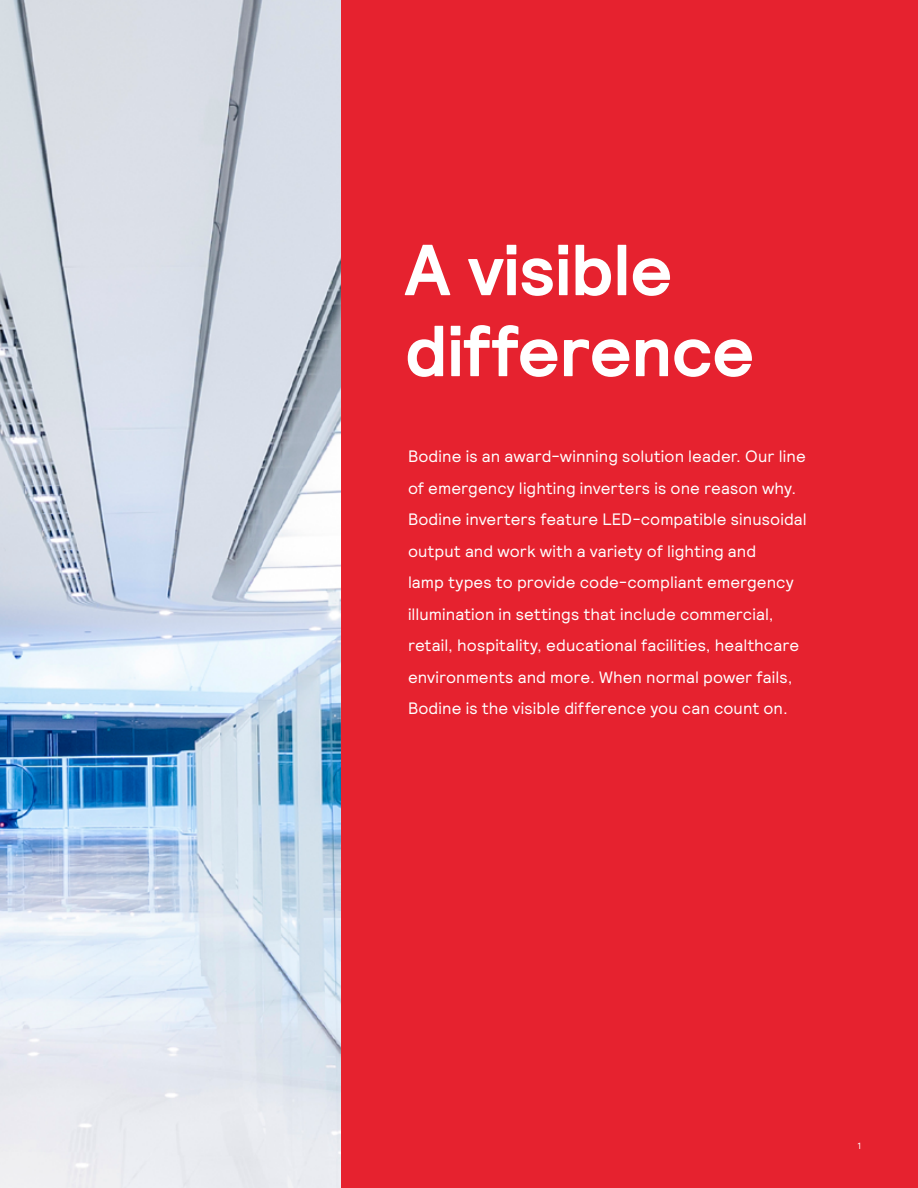
<style>
.page{position:relative;width:918px;height:1188px;background:#fff}
.page>*{position:absolute;margin:0;border:0;box-sizing:border-box;transform-origin:0 0}
.t1{font:700 72px/81px "Relative";letter-spacing:-.005em;color:#fff}
.t2{font:16.5px/31.5px "Relative";letter-spacing:.005em;color:#fff}
.t3{font:9px "Relative";color:#fff}
</style>
<div class="page">
<img style="left:0;top:0;width:341px;height:1188px">
<div style="left:341px;top:0;width:577px;height:1188px;background:#e6222f"></div>
<h1 class="t1" style="left:405px;top:229px;width:351px">A visible difference</h1>
<p class="t2" style="left:408px;top:440px;width:400px">Bodine is an award-winning solution leader. Our line of emergency lighting inverters is one reason why.<br>Bodine inverters feature LED-compatible sinusoidal output and work with a variety of lighting and<br>lamp types to provide code-compliant emergency illumination in settings that include commercial, retail, hospitality, educational facilities, healthcare environments and more. When normal power fails, Bodine is the visible difference you can count on.</p>
<p class="t3" style="left:857px;top:1140px;width:5px">1</p>
</div>
